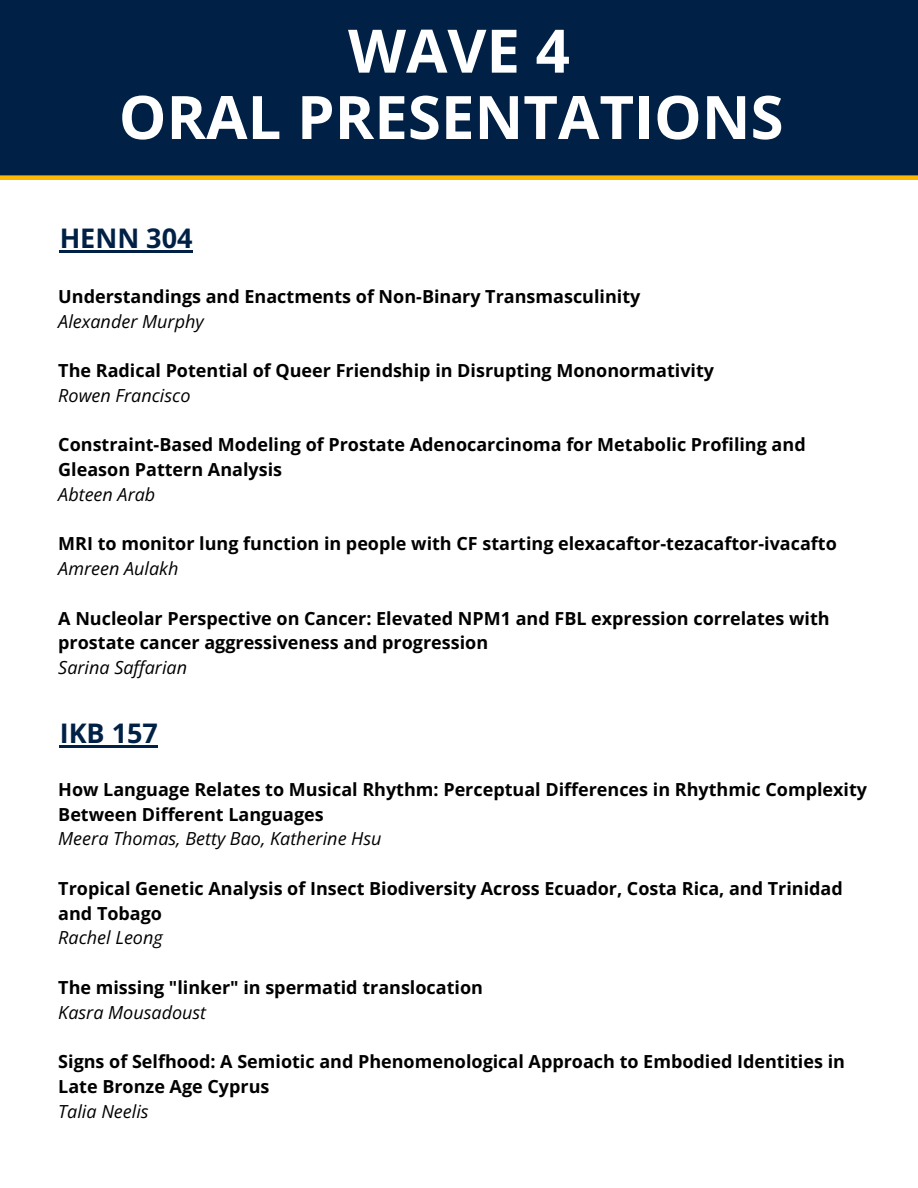
<style>
.page{position:relative;width:918px;height:1188px;background:#fff}
.page>*{position:absolute;margin:0;border:0;box-sizing:border-box;transform-origin:0 0}
.t1{font:700 60px/66.3px "Open Sans";color:#fff;text-align:center}
.t2{font:700 27px "Open Sans";color:#002145}
.t3{font:700 18px/24.8px "Open Sans";color:#000}
.t4{font:italic 18px "Open Sans";color:#000}
</style>
<div class="page">
<div style="left:0;top:0;width:918px;height:180px;background:#002145"></div>
<hr style="left:60px;top:250px;width:133px;height:3px;background:#002145">
<hr style="left:60px;top:745px;width:98px;height:2px;background:#002145">
<h1 class="t1" style="left:119px;top:16px;width:666px">WAVE 4<br>ORAL PRESENTATIONS</h1>
<h2 class="t2" style="left:60px;top:219px;width:134px">HENN 304</h2>
<p class="t3" style="left:58px;top:283px;width:584px">Understandings and Enactments of Non-Binary Transmasculinity</p>
<p class="t4" style="left:58px;top:308px;width:147px">Alexander Murphy</p>
<p class="t3" style="left:58px;top:358px;width:657px">The Radical Potential of Queer Friendship in Disrupting Mononormativity</p>
<p class="t4" style="left:58px;top:383px;width:134px">Rowen Francisco</p>
<p class="t3" style="left:58px;top:432px;width:749px">Constraint-Based Modeling of Prostate Adenocarcinoma for Metabolic Profiling and<br>Gleason Pattern Analysis</p>
<p class="t4" style="left:58px;top:482px;width:99px">Abteen Arab</p>
<p class="t3" style="left:58px;top:531px;width:780px">MRI to monitor lung function in people with CF starting elexacaftor-tezacaftor-ivacafto</p>
<p class="t4" style="left:58px;top:556px;width:122px">Amreen Aulakh</p>
<p class="t3" style="left:58px;top:605px;width:773px">A Nucleolar Perspective on Cancer: Elevated NPM1 and FBL expression correlates with prostate cancer aggressiveness and progression</p>
<p class="t4" style="left:58px;top:655px;width:130px">Sarina Saffarian</p>
<h2 class="t2" style="left:60px;top:714px;width:100px">IKB 157</h2>
<p class="t3" style="left:58px;top:777px;width:810px">How Language Relates to Musical Rhythm: Perceptual Differences in Rhythmic Complexity<br>Between Different Languages</p>
<p class="t4" style="left:58px;top:826px;width:325px">Meera Thomas, Betty Bao, Katherine Hsu</p>
<p class="t3" style="left:58px;top:876px;width:786px">Tropical Genetic Analysis of Insect Biodiversity Across Ecuador, Costa Rica, and Trinidad and Tobago</p>
<p class="t4" style="left:58px;top:925px;width:106px">Rachel Leong</p>
<p class="t3" style="left:58px;top:975px;width:426px">The missing "linker" in spermatid translocation</p>
<p class="t4" style="left:58px;top:999px;width:149px">Kasra Mousadoust</p>
<p class="t3" style="left:58px;top:1049px;width:788px">Signs of Selfhood: A Semiotic and Phenomenological Approach to Embodied Identities in<br>Late Bronze Age Cyprus</p>
<p class="t4" style="left:58px;top:1098px;width:92px">Talia Neelis</p>
</div>
